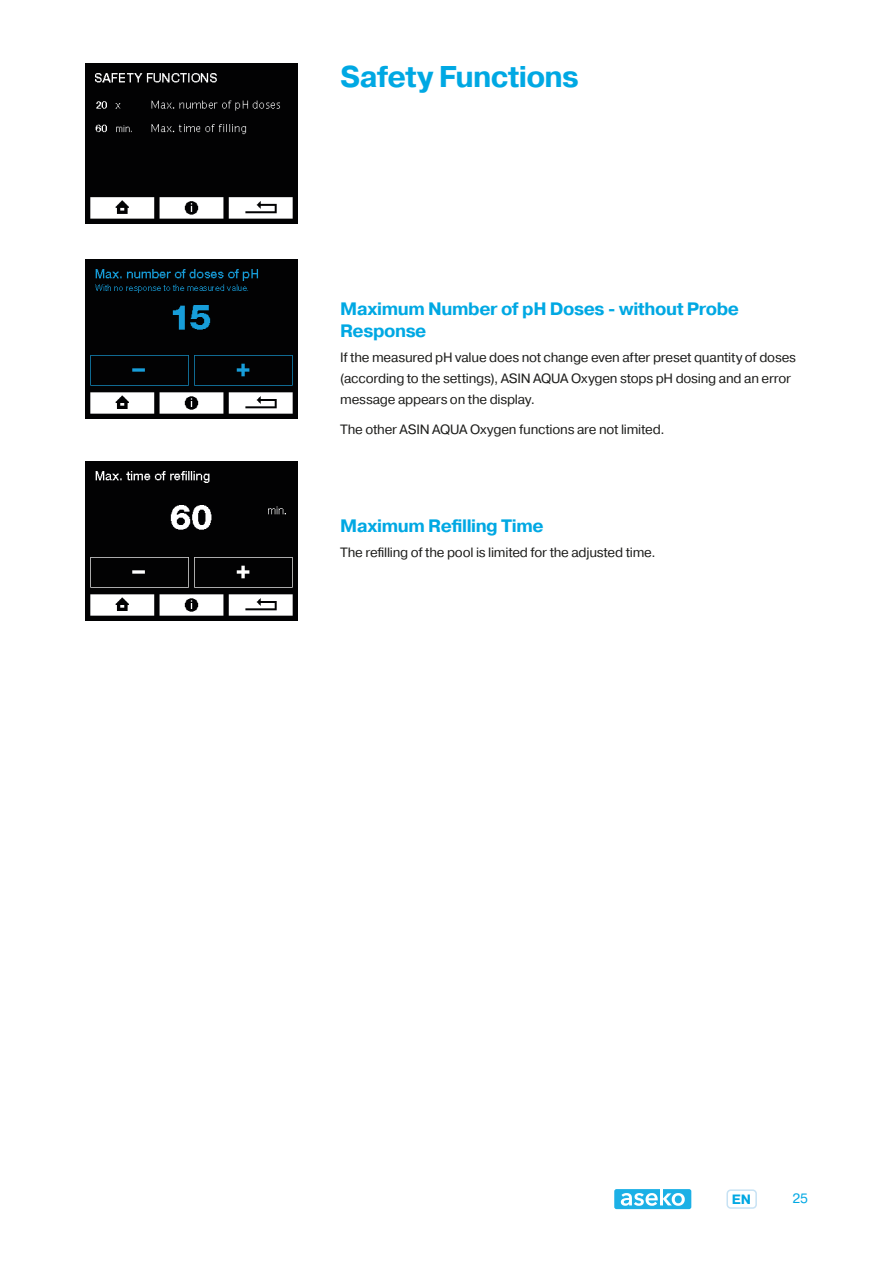
<style>
.page{position:relative;width:893px;height:1263px;background:#fff}
.page>*{position:absolute;margin:0;border:0;box-sizing:border-box;transform-origin:0 0}
.Nadpis_1{font:700 30px "Pragmatica";letter-spacing:-.03em;color:#00a8e3}
.Nadpis_2{font:700 18px/22.5px "Pragmatica";letter-spacing:-.025em;color:#00a8e3}
.t1{font:13.5px/21px "Pragmatica";letter-spacing:-.015em;color:#1d1d1b}
.t2{font:700 13.5px "Pragmatica";color:#00a8e3}
.t3{font:13.5px "Pragmatica";color:#00a8e3}
</style>
<div class="page">
<div style="left:726px;top:1189px;width:31px;height:20px;border:2px solid #c7e2f4;border-radius:4px"></div>
<svg style="left:614px;top:1189px;width:77px;height:20px"></svg>
<img style="left:85px;top:64px;width:213px;height:159px">
<img style="left:85px;top:461px;width:213px;height:160px">
<img style="left:85px;top:259px;width:213px;height:160px">
<p class="Nadpis_1" style="left:340px;top:58px;width:240px">Safety Functions</p>
<p class="Nadpis_2" style="left:340px;top:297px;width:401px">Maximum Number of pH Doses - without Probe<br>Response</p>
<p class="t1" style="left:340px;top:348px;width:457px">If the measured pH value does not change even after preset quantity of doses (according to the settings), ASIN AQUA Oxygen stops pH dosing and an error message appears on the display.</p>
<p class="t1" style="left:340px;top:419px;width:326px">The other ASIN AQUA Oxygen functions are not limited.</p>
<p class="Nadpis_2" style="left:340px;top:515px;width:205px">Maximum Refilling Time</p>
<p class="t1" style="left:340px;top:543px;width:317px">The refilling of the pool is limited for the adjusted time.</p>
<p class="t2" style="left:732px;top:1190px;width:21px">EN</p>
<p class="t3" style="left:793px;top:1190px;width:17px">25</p>
</div>
